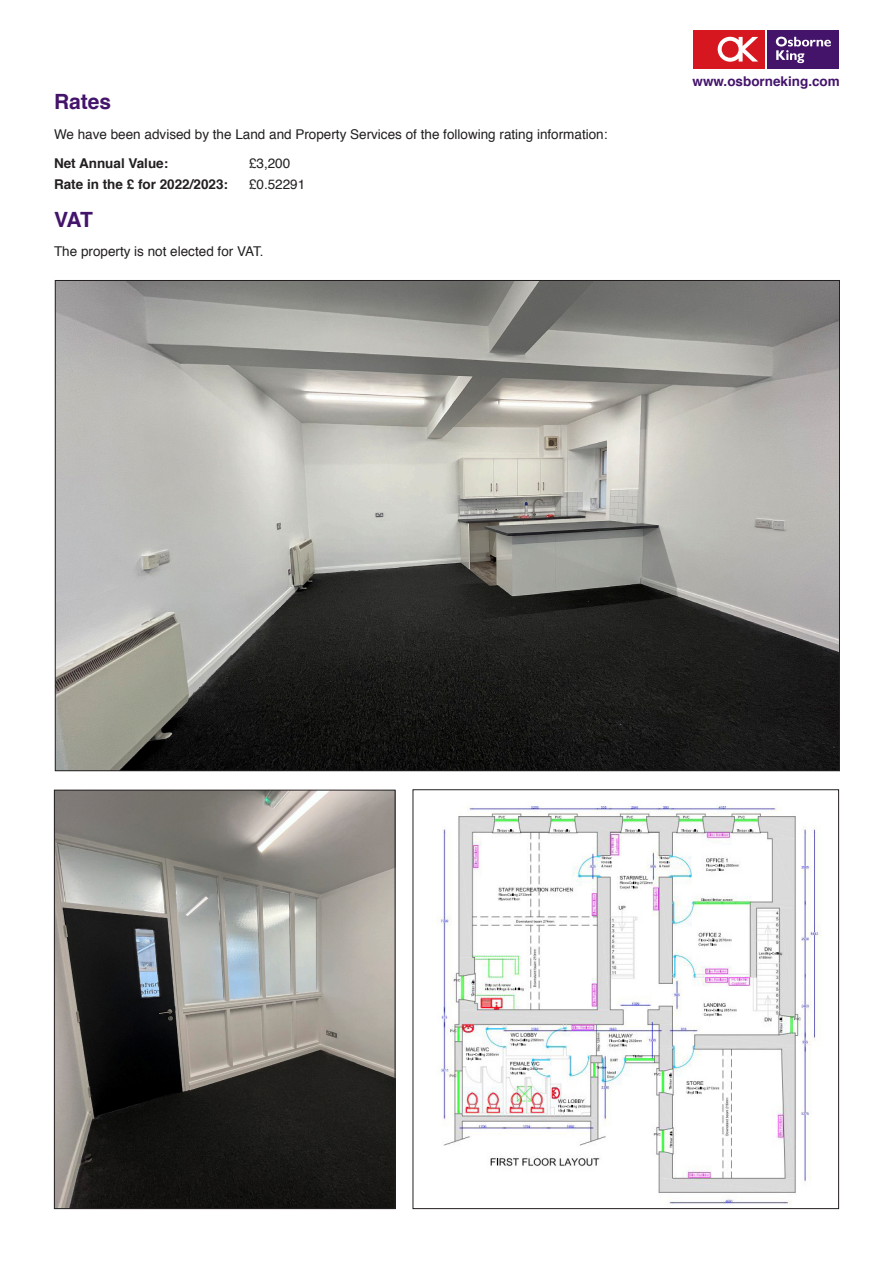
<style>
.page{position:relative;width:893px;height:1263px;background:#fff}
.page>*{position:absolute;margin:0;border:0;box-sizing:border-box;transform-origin:0 0}
.t1{font:700 21px "Helvetica";color:#44146b}
.Body_Text{font:13.5px "Helvetica";color:#231f20}
.Bold_to_Regular{font:700 13.5px "Helvetica";color:#231f20}
.t2{font:700 13.5px "Helvetica";color:#44146b}
.Bold_to_Regular-2{font:13.5px "Helvetica";color:#231f20}
</style>
<div class="page">
<div style="left:690px;top:27px;width:152px;height:44px;background:linear-gradient(to right,#fff,#fff)"></div>
<div style="left:767px;top:30px;width:72px;height:38px;background:#44146b"></div>
<svg style="left:776px;top:37px;width:55px;height:26px"></svg>
<div style="left:693px;top:30px;width:72px;height:38px;background:#d7171f"></div>
<svg style="left:718px;top:37px;width:40px;height:25px"></svg>
<img style="left:57px;top:282px;width:781px;height:487px">
<img style="left:56px;top:792px;width:337px;height:415px">
<div style="left:54px;top:790px;width:341px;height:419px;border:1px solid #231f20"></div>
<img style="left:437px;top:803px;width:385px;height:403px">
<h3 class="t1" style="left:54px;top:85px;width:59px">Rates</h3>
<p class="Body_Text" style="left:54px;top:123px;width:555px">We have been advised by the Land and Property Services of the following rating information:</p>
<p class="Bold_to_Regular" style="left:54px;top:152px;width:116px">Net Annual Value:</p>
<p class="Bold_to_Regular-2" style="left:249px;top:153px;width:43px">£3,200</p>
<p class="Bold_to_Regular" style="left:54px;top:173px;width:176px">Rate in the £ for 2022/2023:</p>
<p class="Bold_to_Regular-2" style="left:249px;top:173px;width:58px">£0.52291</p>
<h3 class="t1" style="left:54px;top:202px;width:40px">VAT</h3>
<p class="Body_Text" style="left:54px;top:241px;width:211px">The property is not elected for VAT.</p>
<p class="t2" style="left:693px;top:70px;width:149px">www.osborneking.com</p>
</div>
